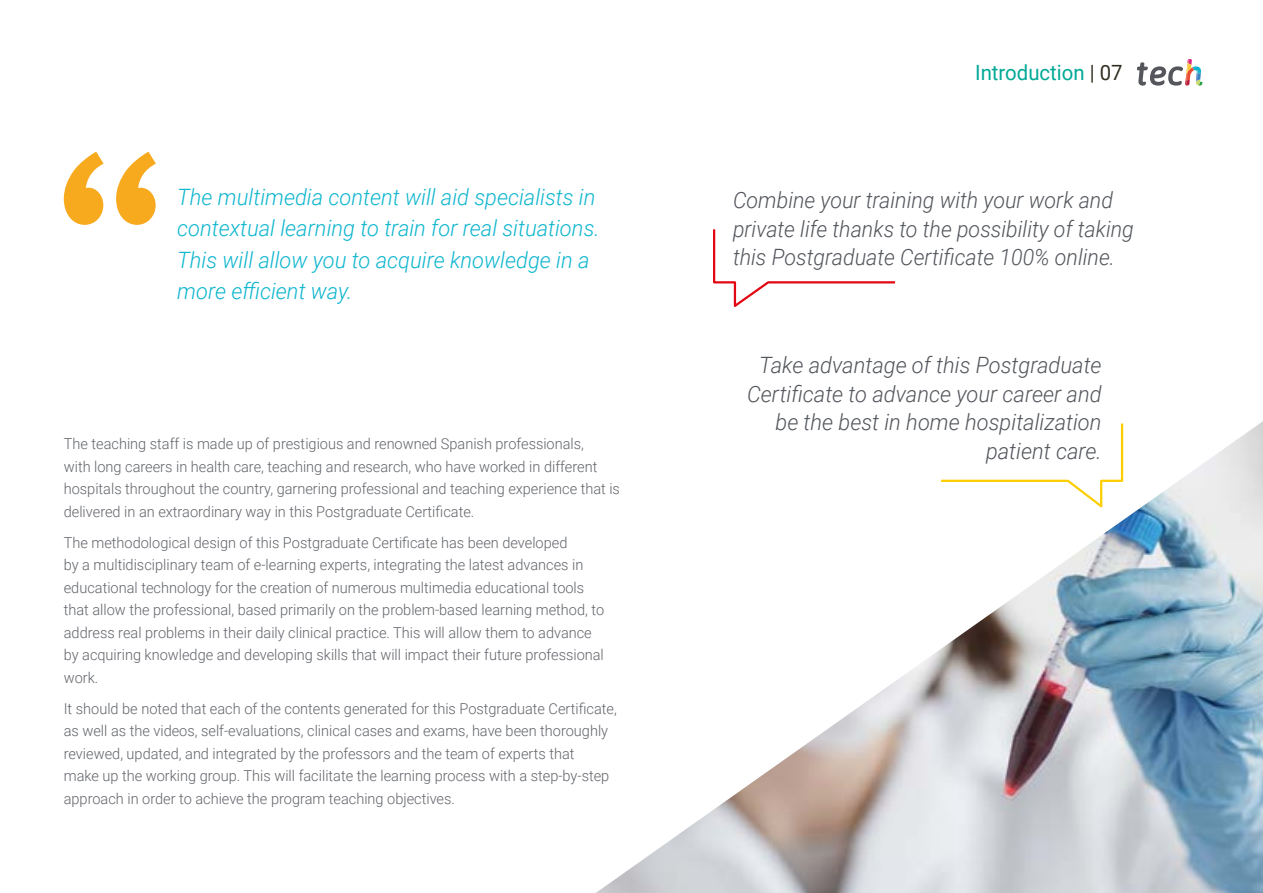
<style>
.page{position:relative;width:1263px;height:893px;background:#fff}
.page>*{position:absolute;margin:0;border:0;box-sizing:border-box;transform-origin:0 0}
.t1{font:italic 300 22.5px/31.5px "Roboto";color:#0fb6cf}
.t2{font:italic 300 22.5px/28.5px "Roboto";color:#52555b;scale:.95 1}
.t3{font:italic 300 22.5px/28.5px "Roboto";color:#52555b;text-align:right}
.t4{font:21px "Roboto";color:#00a996}
.t5{font:300 15px/22.5px "Roboto";color:#61646a}
.s1{color:#312e20}
</style>
<div class="page">
<svg style="left:64px;top:152px;width:92px;height:73px"></svg>
<svg style="left:713px;top:229px;width:183px;height:78px"></svg>
<img style="left:596px;top:421px;width:667px;height:472px">
<svg style="left:1137px;top:59px;width:65px;height:27px"></svg>
<h1 class="t1" style="left:177px;top:180px;width:424px">The multimedia content will aid specialists in contextual learning to train for real situations.<br>This will allow you to acquire knowledge in a more efficient way.</h1>
<p class="t5" style="left:64px;top:432px;width:558px">The teaching staff is made up of prestigious and renowned Spanish professionals,<br>with long careers in health care, teaching and research, who have worked in different hospitals throughout the country, garnering professional and teaching experience that is delivered in an extraordinary way in this Postgraduate Certificate.</p>
<p class="t5" style="left:64px;top:531px;width:542px">The methodological design of this Postgraduate Certificate has been developed<br>by a multidisciplinary team of e-learning experts, integrating the latest advances in educational technology for the creation of numerous multimedia educational tools that allow the professional, based primarily on the problem-based learning method, to address real problems in their daily clinical practice. This will allow them to advance by acquiring knowledge and developing skills that will impact their future professional work.</p>
<p class="t5" style="left:64px;top:697px;width:555px">It should be noted that each of the contents generated for this Postgraduate Certificate, as well as the videos, self-evaluations, clinical cases and exams, have been thoroughly reviewed, updated, and integrated by the professors and the team of experts that<br>make up the working group. This will facilitate the learning process with a step-by-step approach in order to achieve the program teaching objectives.</p>
<h2 class="t4" style="left:975px;top:57px;width:149px">Introduction <span class="s1">| 07</span></h2>
<h1 class="t2" style="left:733px;top:185px;width:423px">Combine your training with your work and private life thanks to the possibility of taking this Postgraduate Certificate 100% online.</h1>
<h1 class="t3" style="left:747px;top:350px;width:356px">Take advantage of this Postgraduate<br>Certificate to advance your career and be the best in home hospitalization patient care.</h1>
</div>
